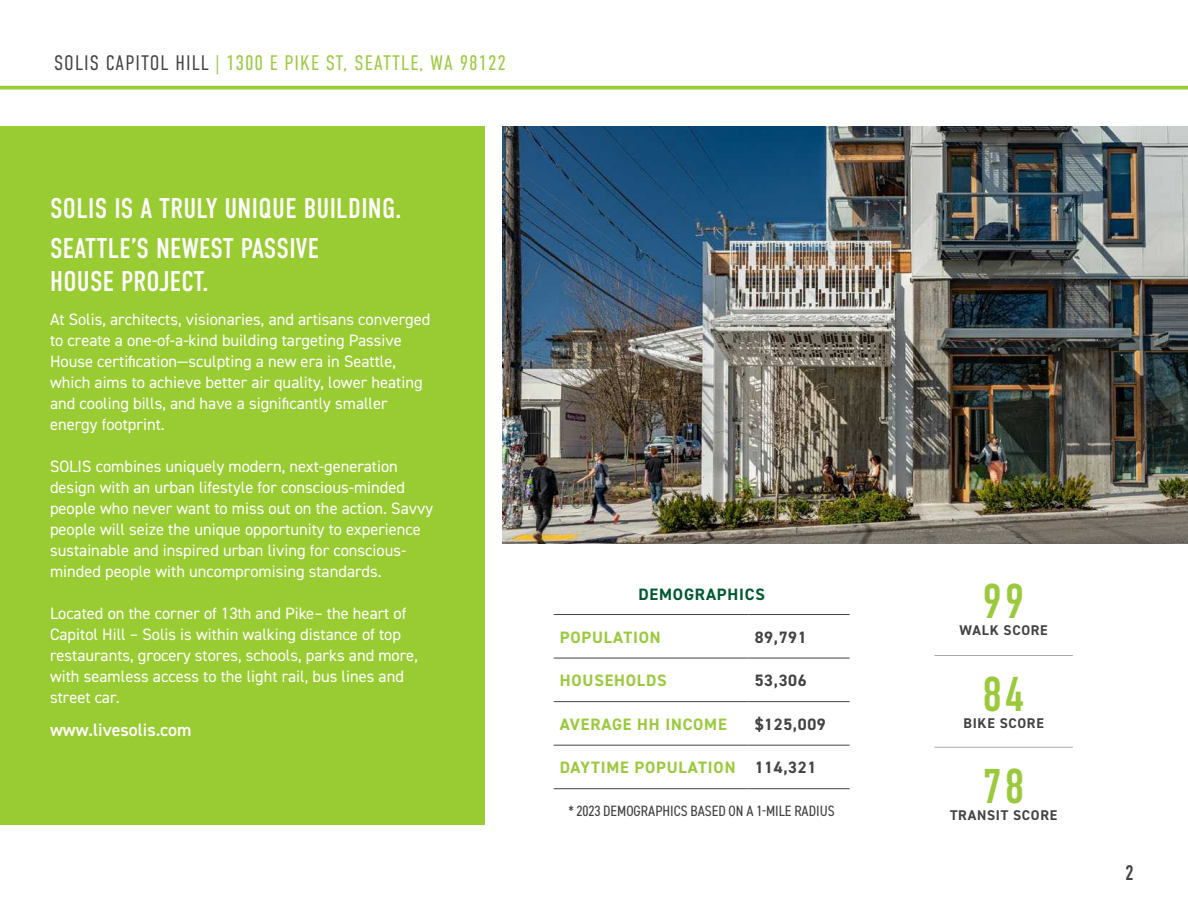
<style>
.page{position:relative;width:1188px;height:918px;background:#fff}
.page>*{position:absolute;margin:0;border:0;box-sizing:border-box;transform-origin:0 0}
.t1{font:48.75px "DIN Condensed";color:#9aca3c}
.t2{font:28.5px/39.8px "DIN Condensed";letter-spacing:.01em;color:#fff}
.t3{font:300 21px "DIN Condensed";letter-spacing:.05em;color:#9aca3c}
.t4{font:21px "DIN Condensed";color:#444}
.t5{font:600 18px "DIN2014";color:#fff}
.t6{font:16.5px/21px "DIN2014";color:#fff}
.t7{font:700 16.5px "DIN2014";letter-spacing:.05em;color:#9aca3c}
.t8{font:700 16.5px "DIN2014";letter-spacing:.04em;color:#444}
.t9{font:700 16.5px "DIN2014";letter-spacing:.05em;color:#005933}
.t10{font:condensed 15px "DIN2014";color:#444}
.t11{font:700 14.1px "DIN2014";letter-spacing:.05em;color:#444}
.s1{color:#444}
</style>
<div class="page">
<svg style="left:0;top:86px;width:1188px;height:4px;background:#a4d14a"></svg>
<hr style="left:554px;top:614px;width:195px;height:1px;background:#444">
<hr style="left:749px;top:614px;width:101px;height:1px;background:#444">
<hr style="left:554px;top:658px;width:195px;height:1px;background:#444">
<hr style="left:749px;top:658px;width:101px;height:1px;background:#444">
<hr style="left:554px;top:701px;width:195px;height:1px;background:#444">
<hr style="left:749px;top:701px;width:101px;height:1px;background:#444">
<hr style="left:554px;top:745px;width:195px;height:1px;background:#444">
<hr style="left:749px;top:745px;width:101px;height:1px;background:#444">
<hr style="left:554px;top:788px;width:195px;height:1px;background:#444">
<hr style="left:749px;top:788px;width:101px;height:1px;background:#444">
<div style="left:0;top:126px;width:484px;height:698px;background:#9c3"></div>
<img style="left:502px;top:126px;width:686px;height:418px">
<hr style="left:934px;top:655px;width:139px;height:1px;background:#a7a9ac">
<hr style="left:934px;top:747px;width:139px;height:1px;background:#a7a9ac">
<p class="t3" style="left:54px;top:51px;width:453px"><span class="s1">SOLIS CAPITOL HILL</span> | 1300 E PIKE ST, SEATTLE, WA 98122</p>
<h2 class="t2" style="left:50px;top:189px;width:353px">SOLIS IS A TRULY UNIQUE BUILDING.<br>SEATTLE’S NEWEST PASSIVE</h2>
<h2 class="t2" style="left:50px;top:262px;width:160px">HOUSE PROJECT.</h2>
<p class="t6" style="left:50px;top:309px;width:382px">At Solis, architects, visionaries, and artisans converged to create a one-of-a-kind building targeting Passive House certification—sculpting a new era in Seattle, which aims to achieve better air quality, lower heating and cooling bills, and have a significantly smaller energy footprint.</p>
<p class="t6" style="left:50px;top:456px;width:385px">SOLIS combines uniquely modern, next-generation design with an urban lifestyle for conscious-minded people who never want to miss out on the action. Savvy people will seize the unique opportunity to experience sustainable and inspired urban living for conscious&shy;minded people with uncompromising standards.</p>
<p class="t6" style="left:50px;top:603px;width:369px">Located on the corner of 13th and Pike– the heart of Capitol Hill – Solis is within walking distance of top restaurants, grocery stores, schools, parks and more, with seamless access to the light rail, bus lines and street car.</p>
<p class="t5" style="left:50px;top:718px;width:143px">www.livesolis.com</p>
<p class="t9" style="left:638px;top:584px;width:128px">DEMOGRAPHICS</p>
<p class="t7" style="left:560px;top:626px;width:102px">POPULATION</p>
<p class="t8" style="left:755px;top:626px;width:54px">89,791</p>
<p class="t7" style="left:560px;top:670px;width:108px">HOUSEHOLDS</p>
<p class="t8" style="left:755px;top:670px;width:54px">53,306</p>
<p class="t7" style="left:560px;top:713px;width:168px">AVERAGE HH INCOME</p>
<p class="t8" style="left:755px;top:713px;width:73px">$125,009</p>
<p class="t7" style="left:560px;top:757px;width:258px">DAYTIME POPULATION <span class="s1">114,321</span></p>
<p class="t10" style="left:569px;top:801px;width:268px">* 2023 DEMOGRAPHICS BASED ON A 1-MILE RADIUS</p>
<h1 class="t1" style="left:982px;top:575px;width:44px">99</h1>
<p class="t11" style="left:960px;top:621px;width:90px">WALK SCORE</p>
<h1 class="t1" style="left:982px;top:667px;width:44px">84</h1>
<p class="t11" style="left:964px;top:714px;width:82px">BIKE SCORE</p>
<h1 class="t1" style="left:982px;top:759px;width:44px">78</h1>
<p class="t11" style="left:950px;top:806px;width:109px">TRANSIT SCORE</p>
<p class="t4" style="left:1125px;top:861px;width:10px">2</p>
</div>
